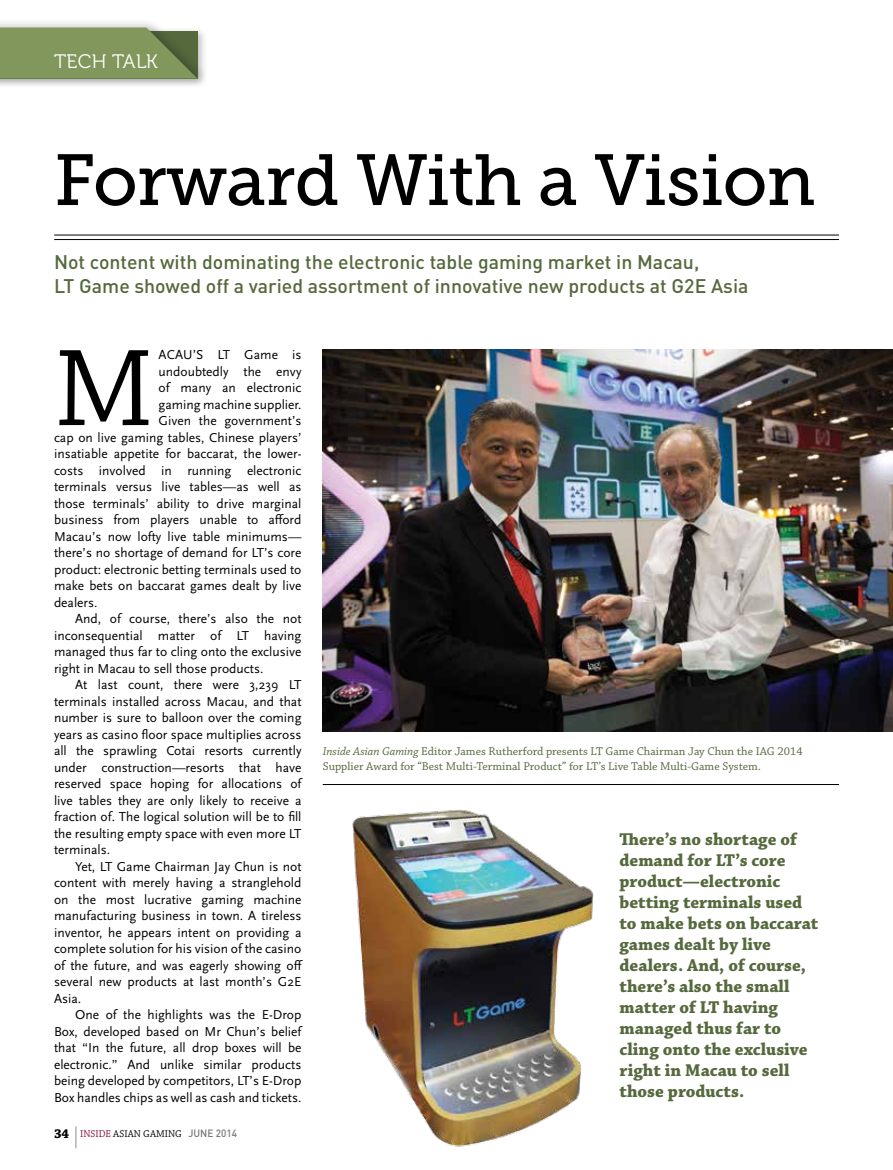
<style>
.page{position:relative;width:893px;height:1170px;background:#fff}
.page>*{position:absolute;margin:0;border:0;box-sizing:border-box;transform-origin:0 0}
.t1{font:115.05px "Chaparral Pro";color:#000}
.t2{font:72px "Museo Slab 500";letter-spacing:-.01em;color:#000}
.t3{font:500 19.5px/23.4px "DIN";color:#56693d}
.t4{font:19.5px "Museo 300";color:#fff}
.t5{font:700 18px/21px "Chaparral Pro";color:#56693d}
.t6{font:13.5px "Scala Sans Pro";color:#000}
.t7{font:12px/14.4px "Chaparral Pro";color:#56693d}
.t8{font:10.5px "Chaparral Pro";color:#000;scale:.95 1}
.s1{font-weight:700;font-size:13.5px}
.s2{color:#831036}
.s3{font-family:"DIN";font-weight:500;color:#77787b}
.s4{font-style:italic}
</style>
<div class="page">
<svg style="left:76px;top:1126px;width:1px;height:22px"></svg>
<img style="left:352px;top:809px;width:242px;height:338px">
<div style="left:0;top:18px;width:209px;height:69px;background:#000;opacity:.25"></div>
<svg style="left:0;top:27px;width:197px;height:52px;background:#7e935b"></svg>
<hr style="left:54px;top:239px;width:785px;height:1px;background:#000">
<hr style="left:54px;top:235px;width:785px;height:1px;background:#000">
<img style="left:323px;top:349px;width:570px;height:382px">
<hr style="left:323px;top:784px;width:516px;height:1px;background:#000">
<h3 class="t4" style="left:54px;top:50px;width:27px">TECH</h3>
<h3 class="t4" style="left:112px;top:50px;width:24px">TALK</h3>
<h2 class="t2" style="left:54px;top:140px;width:763px">Forward With a Vision</h2>
<h3 class="t3" style="left:54px;top:250px;width:696px">Not content with dominating the electronic table gaming market in Macau,<br>LT Game showed off a varied assortment of innovative new products at G2E Asia</h3>
<h1 class="t1" style="left:54px;top:325px;width:101px">M</h1>
<p class="t6" style="left:159px;top:346px;width:10px">acau</p>
<p class="t6" style="left:193px;top:346px;width:110px">’s LT Game is</p>
<p class="t6" style="left:159px;top:363px;width:144px">undoubtedly the envy</p>
<p class="t6" style="left:159px;top:379px;width:144px">of many an electronic</p>
<p class="t6" style="left:159px;top:396px;width:144px">gaming machine supplier.</p>
<p class="t6" style="left:159px;top:412px;width:144px">Given the government’s</p>
<p class="t6" style="left:54px;top:429px;width:249px">cap on live gaming tables, Chinese players’</p>
<p class="t6" style="left:54px;top:445px;width:249px">insatiable appetite for baccarat, the lower-</p>
<p class="t6" style="left:54px;top:462px;width:249px">costs involved in running electronic</p>
<p class="t6" style="left:54px;top:478px;width:249px">terminals versus live tables—as well as</p>
<p class="t6" style="left:54px;top:495px;width:249px">those terminals’ ability to drive marginal</p>
<p class="t6" style="left:54px;top:511px;width:249px">business from players unable to afford</p>
<p class="t6" style="left:54px;top:528px;width:249px">Macau’s now lofty live table minimums—</p>
<p class="t6" style="left:54px;top:544px;width:249px">there’s no shortage of demand for LT’s core</p>
<p class="t6" style="left:54px;top:561px;width:249px">product: electronic betting terminals used to</p>
<p class="t6" style="left:54px;top:577px;width:249px">make bets on baccarat games dealt by live</p>
<p class="t6" style="left:54px;top:594px;width:45px">dealers.</p>
<p class="t6" style="left:75px;top:610px;width:228px">And, of course, there’s also the not</p>
<p class="t6" style="left:54px;top:627px;width:249px">inconsequential matter of LT having</p>
<p class="t6" style="left:54px;top:643px;width:249px">managed thus far to cling onto the exclusive</p>
<p class="t6" style="left:54px;top:660px;width:211px">right in Macau to sell those products.</p>
<p class="t6" style="left:75px;top:676px;width:228px">At last count, there were 3,239 LT</p>
<p class="t6" style="left:54px;top:693px;width:249px">terminals installed across Macau, and that</p>
<p class="t6" style="left:54px;top:709px;width:249px">number is sure to balloon over the coming</p>
<p class="t6" style="left:54px;top:726px;width:249px">years as casino floor space multiplies across</p>
<p class="t6" style="left:54px;top:742px;width:249px">all the sprawling Cotai resorts currently</p>
<p class="t6" style="left:54px;top:759px;width:249px">under construction—resorts that have</p>
<p class="t6" style="left:54px;top:775px;width:249px">reserved space hoping for allocations of</p>
<p class="t6" style="left:54px;top:792px;width:249px">live tables they are only likely to receive a</p>
<p class="t6" style="left:54px;top:808px;width:249px">fraction of. The logical solution will be to fill</p>
<p class="t6" style="left:54px;top:825px;width:249px">the resulting empty space with even more LT</p>
<p class="t6" style="left:54px;top:841px;width:58px">terminals.</p>
<p class="t6" style="left:75px;top:858px;width:228px">Yet, LT Game Chairman Jay Chun is not</p>
<p class="t6" style="left:54px;top:874px;width:249px">content with merely having a stranglehold</p>
<p class="t6" style="left:54px;top:891px;width:249px">on the most lucrative gaming machine</p>
<p class="t6" style="left:54px;top:907px;width:249px">manufacturing business in town. A tireless</p>
<p class="t6" style="left:54px;top:924px;width:249px">inventor, he appears intent on providing a</p>
<p class="t6" style="left:54px;top:940px;width:249px">complete solution for his vision of the casino</p>
<p class="t6" style="left:54px;top:957px;width:250px">of the future, and was eagerly showing off</p>
<p class="t6" style="left:54px;top:973px;width:247px">several new products at last month’s G2E</p>
<p class="t6" style="left:54px;top:990px;width:29px">Asia.</p>
<p class="t6" style="left:75px;top:1006px;width:228px">One of the highlights was the E-Drop</p>
<p class="t6" style="left:54px;top:1023px;width:249px">Box, developed based on Mr Chun’s belief</p>
<p class="t6" style="left:54px;top:1039px;width:249px">that “In the future, all drop boxes will be</p>
<p class="t6" style="left:54px;top:1056px;width:249px">electronic.” And unlike similar products</p>
<p class="t6" style="left:54px;top:1072px;width:249px">being developed by competitors, LT’s E-Drop</p>
<p class="t6" style="left:54px;top:1089px;width:249px">Box handles chips as well as cash and tickets.</p>
<p class="t8" style="left:54px;top:1127px;width:194px"><span class="s1">34</span> <span class="s2">inside</span> asian gaming <span class="s3">June 2014</span></p>
<p class="t7" style="left:323px;top:744px;width:481px"><span class="s4">Inside Asian Gaming</span> Editor James Rutherford presents LT Game Chairman Jay Chun the IAG 2014<br>Supplier Award for “Best Multi-Terminal Product” for LT’s Live Table Multi-Game System.</p>
<p class="t5" style="left:620px;top:829px;width:200px">There’s no shortage of demand for LT’s core product—electronic betting terminals used to make bets on baccarat games dealt by live dealers. And, of course, there’s also the small matter of LT having managed thus far to cling onto the exclusive right in Macau to sell those products.</p>
</div>
